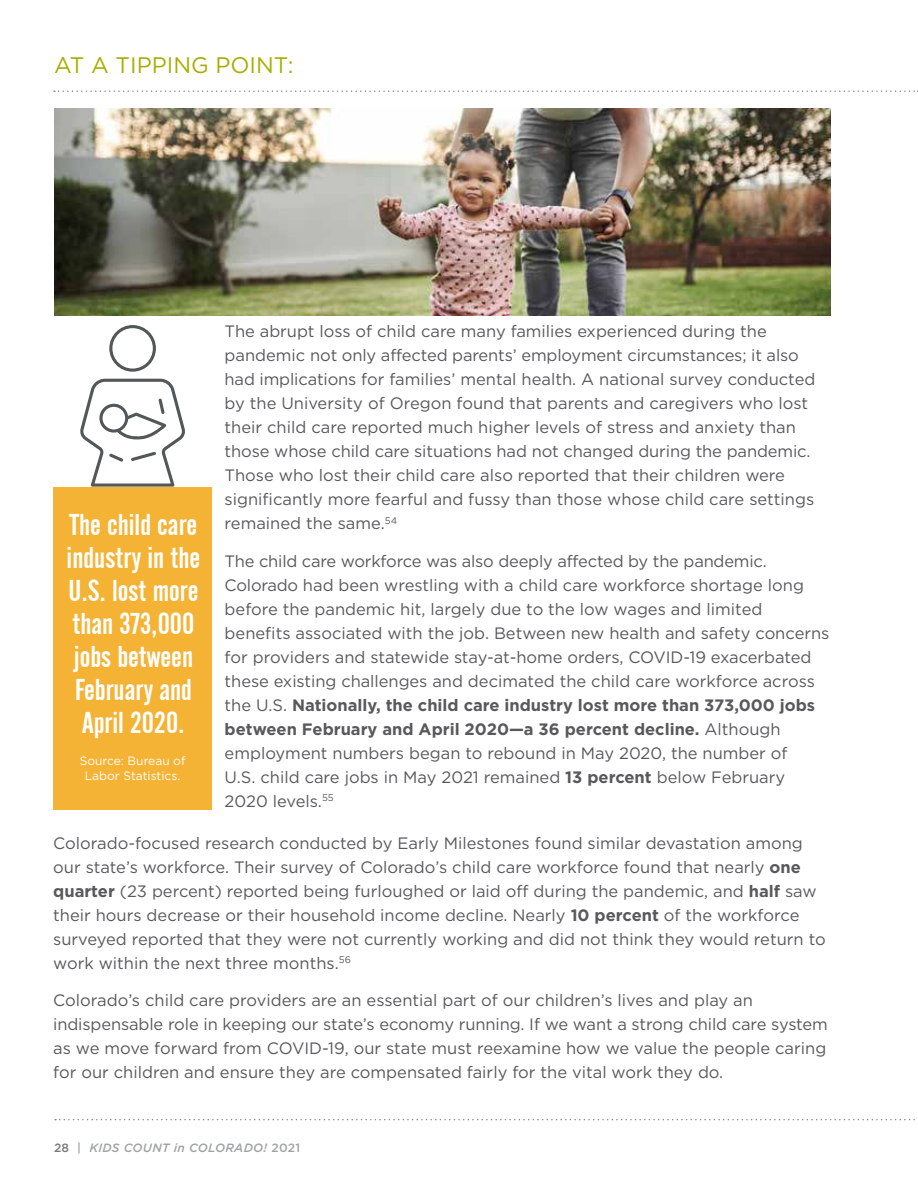
<style>
.page{position:relative;width:918px;height:1188px;background:#fff}
.page>*{position:absolute;margin:0;border:0;box-sizing:border-box;transform-origin:0 0}
.t1{font:30px/33px "Alternate Gothic No 2 BT";color:#fff;text-align:center}
.t2{font:22.5px "Gotham";color:#a8ad00}
.t3{font:16.5px/24px "Gotham";color:#58595b}
.t4{font:12px/15px "Gotham";color:#fff;text-align:center}
.t5{font:italic 500 12px "Gotham";letter-spacing:.025em;color:#a0a3a3}
.s1{font-weight:700}
.s2{font-style:normal;color:#76797b}
.s3{font-style:normal}
</style>
<div class="page">
<svg style="left:54px;top:90px;width:864px;height:2px"></svg>
<svg style="left:55px;top:1119px;width:860px;height:1px"></svg>
<div style="left:53px;top:487px;width:159px;height:323px;background:#f5b335"></div>
<svg style="left:109px;top:325px;width:47px;height:47px"></svg>
<svg style="left:80px;top:379px;width:105px;height:108px"></svg>
<img style="left:54px;top:108px;width:776px;height:207px">
<h2 class="t2" style="left:54px;top:52px;width:241px">AT A TIPPING POINT:</h2>
<h1 class="t1" style="left:67px;top:509px;width:135px">The child care industry in the<br>U.S. lost more than 373,000 jobs between<br>February and<br>April 2020.</h1>
<p class="t4" style="left:80px;top:754px;width:107px">Source: Bureau of<br>Labor Statistics.</p>
<p class="t3" style="left:225px;top:319px;width:592px">The abrupt loss of child care many families experienced during the pandemic not only affected parents’ employment circumstances; it also had implications for families’ mental health. A national survey conducted by the University of Oregon found that parents and caregivers who lost their child care reported much higher levels of stress and anxiety than those whose child care situations had not changed during the pandemic.<br>Those who lost their child care also reported that their children were significantly more fearful and fussy than those whose child care settings remained the same.<sup>54</sup></p>
<p class="t3" style="left:225px;top:549px;width:606px">The child care workforce was also deeply affected by the pandemic.<br>Colorado had been wrestling with a child care workforce shortage long before the pandemic hit, largely due to the low wages and limited benefits associated with the job. Between new health and safety concerns for providers and statewide stay-at-home orders, COVID-19 exacerbated these existing challenges and decimated the child care workforce across the U.S. <span class="s1">Nationally, the child care industry lost more than 373,000 jobs between February and April 2020—a 36 percent decline.</span> Although employment numbers began to rebound in May 2020, the number of<br>U.S. child care jobs in May 2021 remained <span class="s1">13 percent</span> below February 2020 levels.<sup>55</sup></p>
<p class="t3" style="left:53px;top:831px;width:774px">Colorado-focused research conducted by Early Milestones found similar devastation among our state’s workforce. Their survey of Colorado’s child care workforce found that nearly <span class="s1">one quarter</span> (23 percent) reported being furloughed or laid off during the pandemic, and <span class="s1">half</span> saw their hours decrease or their household income decline. Nearly <span class="s1">10 percent</span> of the workforce surveyed reported that they were not currently working and did not think they would return to work within the next three months.<sup>56</sup></p>
<p class="t3" style="left:53px;top:988px;width:776px">Colorado’s child care providers are an essential part of our children’s lives and play an indispensable role in keeping our state’s economy running. If we want a strong child care system as we move forward from COVID-19, our state must reexamine how we value the people caring for our children and ensure they are compensated fairly for the vital work they do.</p>
<p class="t5" style="left:54px;top:1141px;width:248px"><span class="s2">28</span> <span class="s3">|</span> KIDS COUNT in COLORADO! <span class="s3">2021</span></p>
</div>
